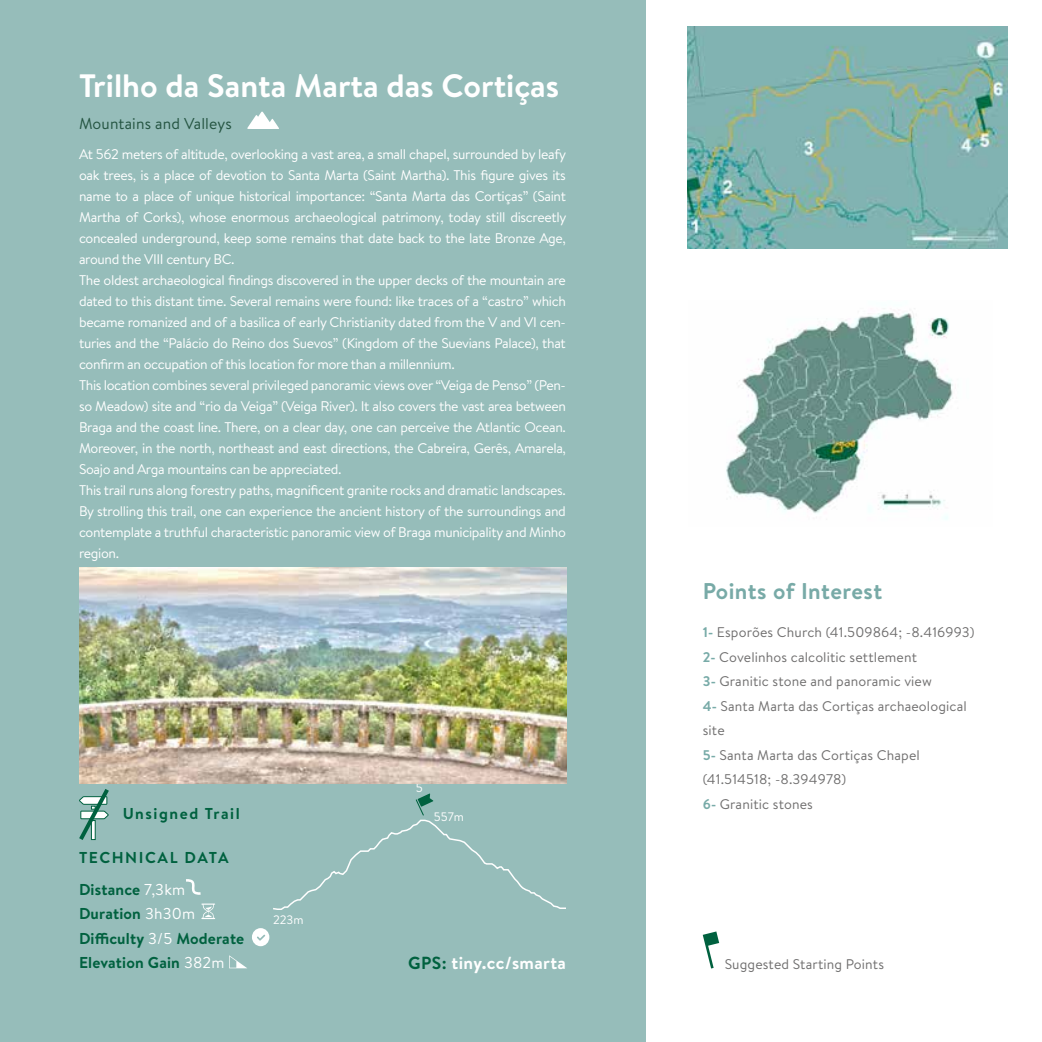
<style>
.page{position:relative;width:1042px;height:1042px;background:#fff}
.page>*{position:absolute;margin:0;border:0;box-sizing:border-box;transform-origin:0 0}
.t1{font:700 32.38px "Brandon Text";color:#fff}
.t2{font:700 22.75px "Brandon Text";letter-spacing:.02em;color:#78aaa7}
.t3{font:700 17.5px "Brandon Text";letter-spacing:.02em;color:#fff}
.t4{font:700 15.75px/24.5px "Brandon Text";letter-spacing:.01em;color:#00613f}
.t5{font:700 15.75px/31.5px "Brandon Text";letter-spacing:.07em;color:#00613f}
.t6{font:15.75px "Brandon Text";letter-spacing:.01em;color:#245441}
.t7{font:700 15.75px "Brandon Text";letter-spacing:.1em;color:#00613f}
.t8{font:14px/21px "Brandon Text";letter-spacing:-.025em;color:#fff}
.t9{font:14px/24.5px "Brandon Text";letter-spacing:.01em;color:#706f6f}
.t10{font:12.42px "Brandon Text";color:#fff}
.t11{font:12.25px "Brandon Text";color:#fff}
.s1{font-weight:400;color:#fff}
.s2{color:#00613f}
.s3{font-weight:700;color:#78aba8}
</style>
<div class="page">
<div style="left:0;top:0;width:645px;height:1042px;background:#96bdba"></div>
<img style="left:687px;top:26px;width:320px;height:222px">
<hr style="left:1041px;top:0;width:1px;height:1042px;background:#96bdba">
<svg style="left:201px;top:903px;width:14px;height:16px"></svg>
<svg style="left:252px;top:928px;width:17px;height:18px"></svg>
<svg style="left:186px;top:879px;width:15px;height:16px"></svg>
<svg style="left:229px;top:955px;width:18px;height:13px"></svg>
<svg style="left:273px;top:793px;width:293px;height:117px"></svg>
<img style="left:726px;top:312px;width:227px;height:208px">
<img style="left:79px;top:567px;width:487px;height:217px">
<svg style="left:79px;top:789px;width:30px;height:51px"></svg>
<svg style="left:247px;top:112px;width:32px;height:17px"></svg>
<h1 class="t1" style="left:79px;top:63px;width:482px">Trilho da Santa Marta das Cortiças</h1>
<p class="t6" style="left:79px;top:113px;width:154px">Mountains and Valleys</p>
<p class="t8" style="left:79px;top:143px;width:489px">At 562 meters of altitude, overlooking a vast area, a small chapel, surrounded by leafy oak trees, is a place of devotion to Santa Marta (Saint Martha). This figure gives its name to a place of unique historical importance: “Santa Marta das Cortiças” (Saint Martha of Corks), whose enormous archaeological patrimony, today still discreetly concealed underground, keep some remains that date back to the late Bronze Age, around the VIII century BC.<br>The oldest archaeological findings discovered in the upper decks of the mountain are dated to this distant time. Several remains were found: like traces of a “castro” which became romanized and of a basilica of early Christianity dated from the V and VI cen&shy;turies and the “Palácio do Reino dos Suevos” (Kingdom of the Suevians Palace), that confirm an occupation of this location for more than a millennium.<br>This location combines several privileged panoramic views over “Veiga de Penso” (Pen&shy;so Meadow) site and “rio da Veiga” (Veiga River). It also covers the vast area between Braga and the coast line. There, on a clear day, one can perceive the Atlantic Ocean.<br>Moreover, in the north, northeast and east directions, the Cabreira, Gerês, Amarela, Soajo and Arga mountains can be appreciated.<br>This trail runs along forestry paths, magnificent granite rocks and dramatic landscapes.<br>By strolling this trail, one can experience the ancient history of the surroundings and contemplate a truthful characteristic panoramic view of Braga municipality and Minho region.</p>
<p class="t10" style="left:416px;top:779px;width:9px">5</p>
<p class="t7" style="left:123px;top:802px;width:119px">Unsigned Trail</p>
<p class="t11" style="left:434px;top:808px;width:32px">557m</p>
<p class="t5" style="left:79px;top:842px;width:151px">TECHNICAL DATA<br>Distance <span class="s1">7,3km</span></p>
<p class="t4" style="left:79px;top:901px;width:167px">Duration <span class="s1">3h30m<br></span>Difficulty <span class="s1">3/5</span> Moderate<br>Elevation Gain <span class="s1">382m</span></p>
<p class="t11" style="left:273px;top:911px;width:32px">223m</p>
<p class="t3" style="left:408px;top:950px;width:159px"><span class="s2">GPS:</span> tiny.cc/smarta</p>
<h2 class="t2" style="left:703px;top:575px;width:181px">Points of Interest</h2>
<p class="t9" style="left:703px;top:620px;width:273px"><span class="s3">1-</span> Esporões Church (41.509864; -8.416993)<br><span class="s3">2-</span> Covelinhos calcolitic settlement<br><span class="s3">3-</span> Granitic stone and panoramic view<br><span class="s3">4-</span> Santa Marta das Cortiças archaeological site<br><span class="s3">5-</span> Santa Marta das Cortiças Chapel (41.514518; -8.394978)<br><span class="s3">6-</span> Granitic stones</p>
<p class="t9" style="left:725px;top:951px;width:161px">Suggested Starting Points</p>
</div>
